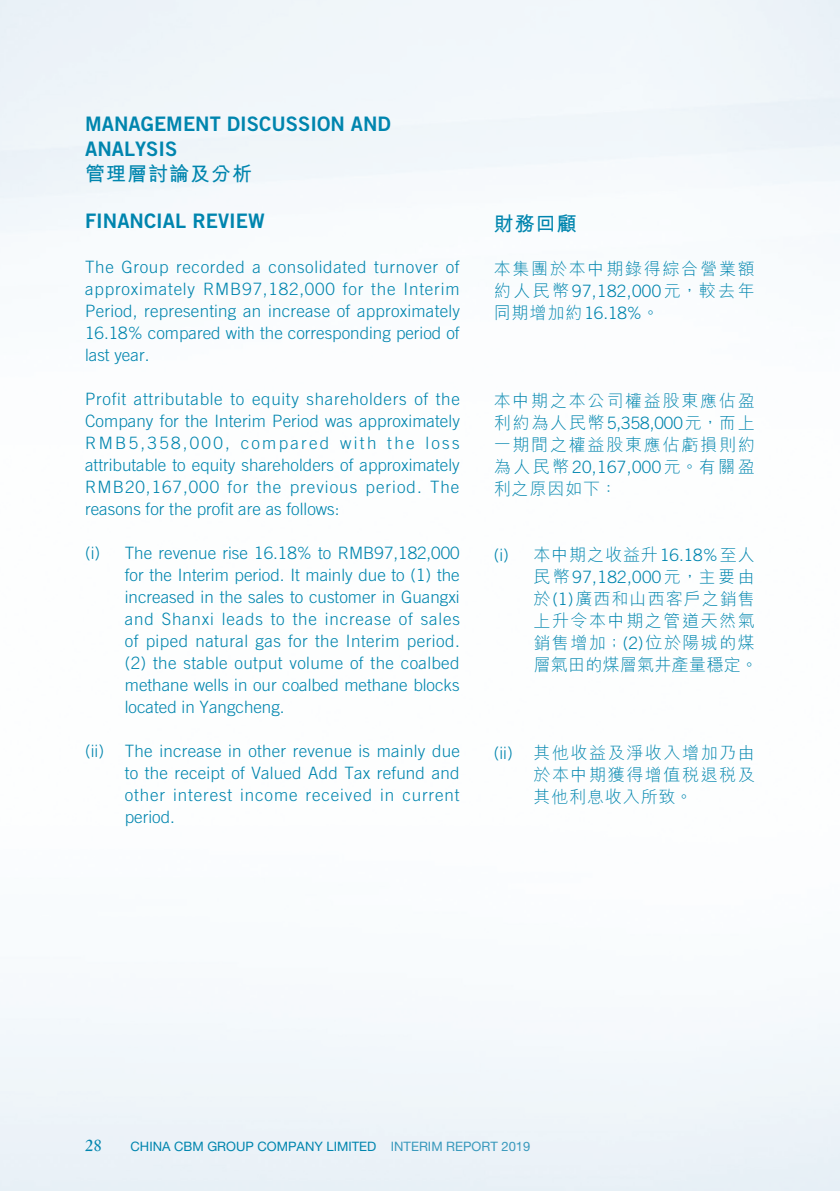
<style>
.page{position:relative;width:840px;height:1191px;background:#fff}
.page>*{position:absolute;margin:0;border:0;box-sizing:border-box;transform-origin:0 0}
.t1{font:20px/25px "Trade Gothic LT Std Bd 2";color:#0085ae}
.t2{font:700 20px "M Hei HK";letter-spacing:.05em;color:#0085ae}
.t3{font:300 17px/22px "Trade Gothic LT Std";color:#0085ae;text-align:justify}
.t4{font:300 17px/22px "M Hei HK";letter-spacing:.09em;color:#0085ae;text-align:justify}
.t5{font:300 17px/22px "M Hei HK";letter-spacing:.06em;color:#0085ae}
.t6{font:300 17px/22px "Trade Gothic LT Std";letter-spacing:.025em;color:#0085ae;text-align:right}
.t7{font:17px "Stempel Garamond LT Std";color:#0085ae}
.t8{font:13px "Helvetica Neue LT Std";color:#0085ae}
.s1{font-family:"M Hei HK"}
.s2{font-family:"Trade Gothic LT Std"}
.s3{color:#3999bc}
</style>
<div class="page">
<p class="t1" style="left:85px;top:111px;width:307px">MANAGEMENT DISCUSSION AND<br>ANALYSIS</p>
<p class="t2" style="left:85px;top:159px;width:168px">管理層討論及分析</p>
<p class="t1" style="left:85px;top:208px;width:181px">FINANCIAL REVIEW</p>
<p class="t3" style="left:85px;top:255px;width:376px">The Group recorded a consolidated turnover of approximately RMB97,182,000 for the Interim Period, representing an increase of approximately 16.18% compared with the corresponding period of last year.</p>
<p class="t3" style="left:85px;top:387px;width:376px">Profit attributable to equity shareholders of the Company for the Interim Period was approximately RMB5,358,000, compared with the loss attributable to equity shareholders of approximately RMB20,167,000 for the previous period. The reasons for the profit are as follows:</p>
<p class="t3" style="left:125px;top:541px;width:336px;text-indent:-40px">(i) The revenue rise 16.18% to RMB97,182,000 for the Interim period. It mainly due to (1) the increased in the sales to customer in Guangxi and Shanxi leads to the increase of sales of piped natural gas for the Interim period. (2) the stable output volume of the coalbed methane wells in our coalbed methane blocks located in Yangcheng.</p>
<p class="t3" style="left:125px;top:739px;width:336px;text-indent:-40px">(ii) The increase in other revenue is mainly due to the receipt of Valued Add Tax refund and other interest income received in current period.</p>
<p class="t2" style="left:493px;top:209px;width:84px">財務回顧</p>
<p class="t4" style="left:493px;top:257px;width:262px">本集團於本中期錄得綜合營業額</p>
<p class="t3" style="left:493px;top:280px;width:262px"><span class="s1">約人民幣</span>97,182,000<span class="s1">元，較去年</span></p>
<p class="t4" style="left:493px;top:301px;width:167px">同期增加約<span class="s2">16.18%</span>。</p>
<p class="t4" style="left:493px;top:389px;width:262px">本中期之本公司權益股東應佔盈利約為人民幣<span class="s2">5,358,000</span>元，而上一期間之權益股東應佔虧損則約</p>
<p class="t3" style="left:493px;top:455px;width:262px"><span class="s1">為人民幣</span>20,167,000<span class="s1">元。有關盈</span></p>
<p class="t4" style="left:493px;top:477px;width:125px">利之原因如下：</p>
<p class="t6" style="left:493px;top:543px;width:262px">(i) <span class="s1">本中期之收益升</span>16.18%<span class="s1">至人民幣</span>97,182,000<span class="s1">元，主要由</span></p>
<p class="t5" style="left:533px;top:587px;width:225px">於<span class="s2">(1)</span>廣西和山西客戶之銷售上升令本中期之管道天然氣銷售增加；<span class="s2">(2)</span>位於陽城的煤層氣田的煤層氣井產量穩定。</p>
<p class="t4" style="left:533px;top:741px;width:223px;text-indent:-40px"><span class="s2">(ii)</span> 其他收益及淨收入增加乃由於本中期獲得增值稅退稅及其他利息收入所致。</p>
<p class="t7" style="left:85px;top:1134px;width:18px">28</p>
<p class="t8" style="left:130px;top:1138px;width:401px">CHINA CBM GROUP COMPANY LIMITED <span class="s3">INTERIM REPORT 2019</span></p>
</div>
